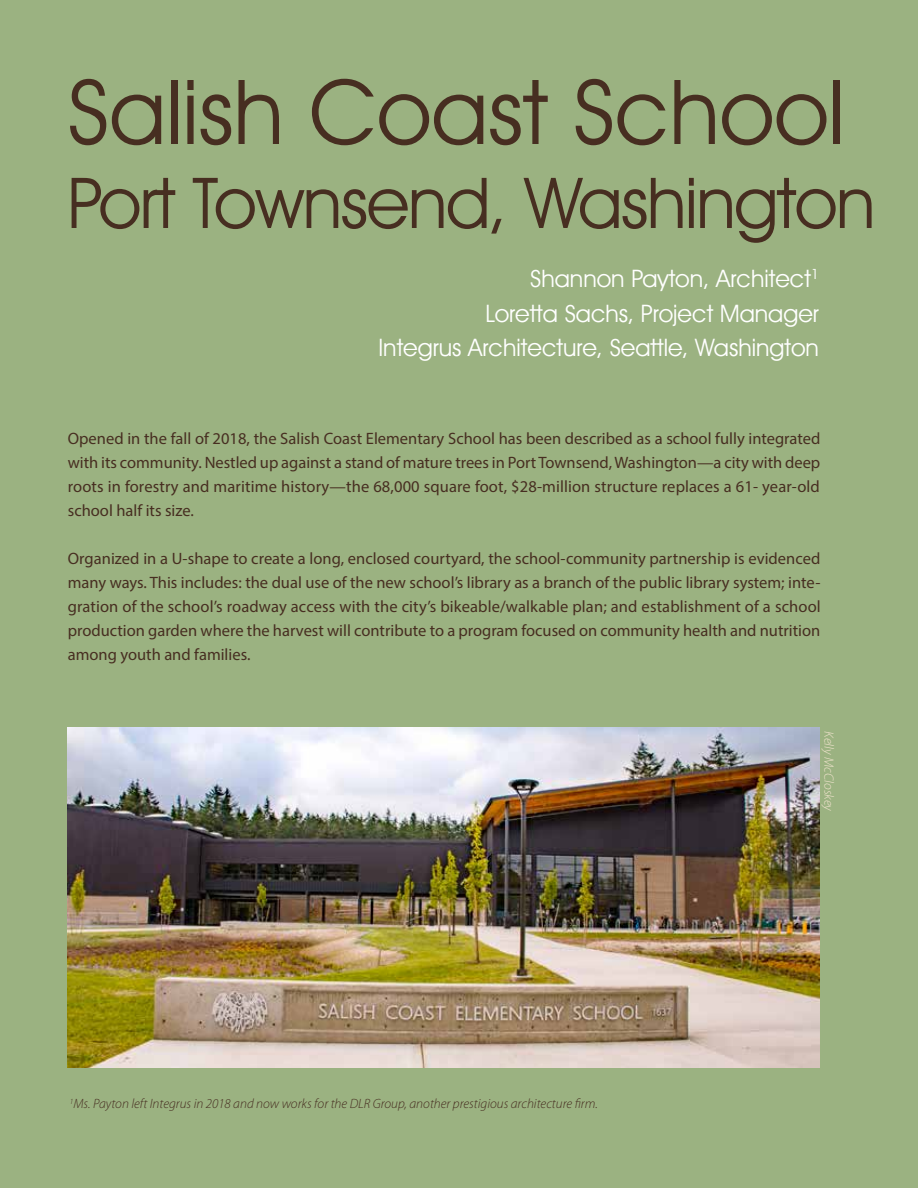
<style>
.page{position:relative;width:918px;height:1188px;background:#9bb281}
.page>*{position:absolute;margin:0;border:0;box-sizing:border-box;transform-origin:0 0}
.t1{font:90px "Avant Garde Bk BT Book";color:#472e21}
.t2{font:70.5px "Avant Garde Bk BT Book";letter-spacing:-.02em;color:#472e21}
.t3{font:24px/34.5px "Avant Garde Bk BT Book";color:#fff;text-align:right}
.t4{font:16.5px/24px "Myriad Pro";color:#472e21;text-align:justify}
.t5{font:italic 300 13.5px "Myriad Pro";color:#472e21}
.t6{font:italic 300 13.5px "Myriad Pro";color:#f1e4ce}
</style>
<div class="page">
<img style="left:68px;top:728px;width:751px;height:340px">
<h1 class="t1" style="left:68px;top:57px;width:779px">Salish Coast School</h1>
<h2 class="t2" style="left:68px;top:160px;width:809px">Port Townsend, Washington</h2>
<h3 class="t3" style="left:379px;top:261px;width:442px">Shannon Payton, Architect<sup>1<br></sup>Loretta Sachs, Project Manager<br>Integrus Architecture, Seattle, Washington</h3>
<p class="t4" style="left:68px;top:426px;width:754px">Opened in the fall of 2018, the Salish Coast Elementary School has been described as a school fully integrated with its community. Nestled up against a stand of mature trees in Port Townsend, Washington—a city with deep roots in forestry and maritime history—the 68,000 square foot, $28-million structure replaces a 61- year-old school half its size.</p>
<p class="t4" style="left:68px;top:546px;width:754px">Organized in a U-shape to create a long, enclosed courtyard, the school-community partnership is evidenced many ways. This includes: the dual use of the new school’s library as a branch of the public library system; inte&shy;gration of the school’s roadway access with the city’s bikeable/walkable plan; and establishment of a school production garden where the harvest will contribute to a program focused on community health and nutrition among youth and families.</p>
<p class="t5" style="left:70px;top:1095px;width:530px"><sup>1</sup>Ms. Payton left Integrus in 2018 and now works for the DLR Group, another prestigious architecture firm.</p>
<p class="t6" style="left:837px;top:731px;width:82px;rotate:90deg">Kelly McCloskey</p>
</div>
